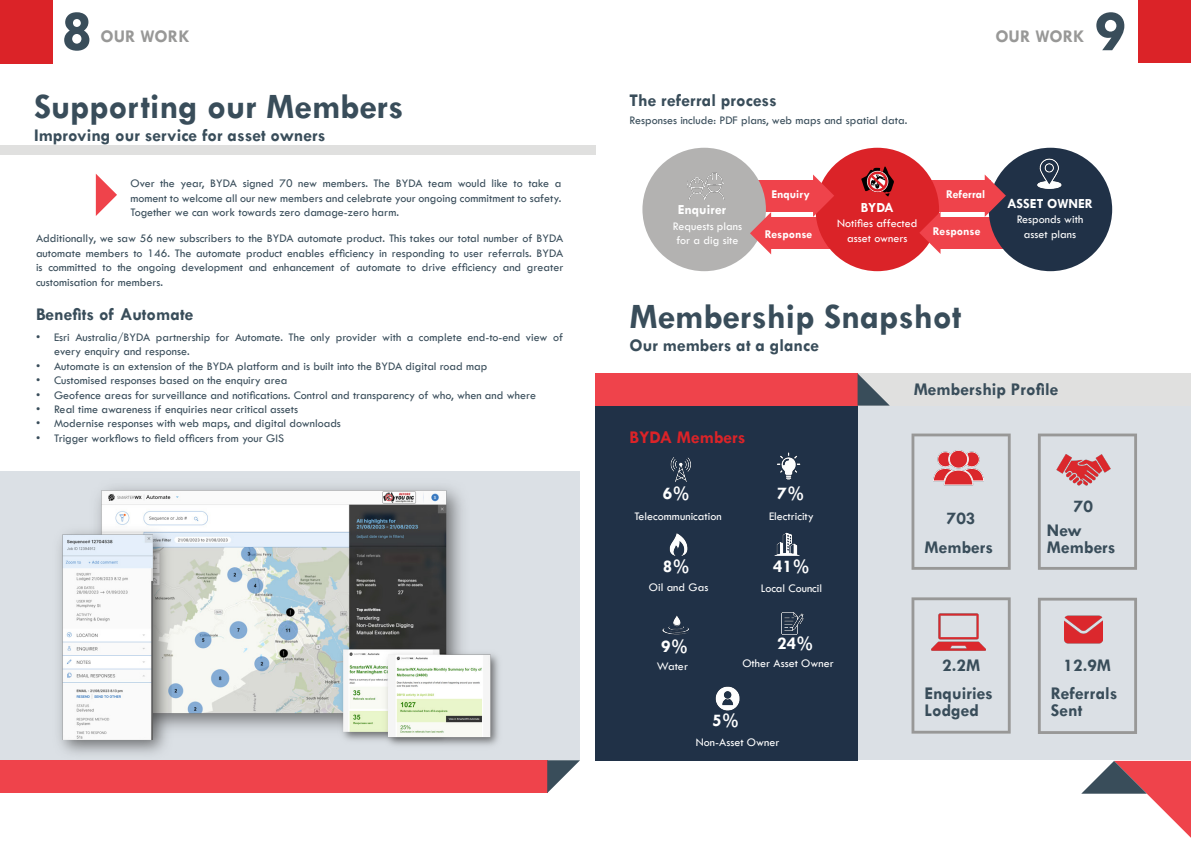
<style>
.page{position:relative;width:1191px;height:842px;background:#fff}
.page>*{position:absolute;margin:0;border:0;box-sizing:border-box;transform-origin:0 0}
.t1{font:700 60px "Tw Cen";color:#394d5a}
.t2{font:700 36px "Tw Cen";color:#394d5a}
.t3{font:700 18px "Tw Cen";color:#394d5a}
.t4{font:700 18px "Tw Cen";color:#fff}
.t5{font:700 18px "Tw Cen";color:#989897}
.t6{font:700 18px "Tw Cen";color:#db2328}
.t7{font:700 14px "Tw Cen";color:#fff}
.t8{font:12px/14.4px "Tw Cen";color:#394d5a;text-align:justify}
.t9{font:12px/14.4px "Tw Cen";color:#fff;text-align:center}
.t10{font:700 12px "Tw Cen";color:#fff}
</style>
<div class="page">
<div style="left:857px;top:406px;width:334px;height:354px;background:#dbe0e5"></div>
<div style="left:0;top:760px;width:547px;height:33px;background:#ef434b"></div>
<svg style="left:547px;top:760px;width:33px;height:33px"></svg>
<svg style="left:1081px;top:761px;width:110px;height:77px"></svg>
<div style="left:0;top:0;width:53px;height:64px;background:#db2328"></div>
<div style="left:1138px;top:0;width:53px;height:63px;background:#db2328"></div>
<div style="left:0;top:471px;width:580px;height:289px;background:#dbe0e5"></div>
<img style="left:97px;top:486px;width:366px;height:244px">
<img style="left:59px;top:524px;width:115px;height:230px">
<img style="left:336px;top:642px;width:163px;height:104px">
<div style="left:857px;top:373px;width:334px;height:33px;background:#e0e0df"></div>
<div style="left:0;top:145px;width:595px;height:9px;background:#e0e0df"></div>
<div style="left:595px;top:406px;width:262px;height:355px;background:#203147"></div>
<div style="left:595px;top:373px;width:262px;height:33px;background:#ef434b"></div>
<svg style="left:857px;top:373px;width:32px;height:33px"></svg>
<svg style="left:911px;top:434px;width:99px;height:136px"></svg>
<svg style="left:1038px;top:434px;width:99px;height:136px"></svg>
<svg style="left:911px;top:597px;width:99px;height:137px"></svg>
<svg style="left:1038px;top:598px;width:99px;height:136px"></svg>
<img style="left:931px;top:605px;width:54px;height:54px">
<img style="left:1064px;top:610px;width:38px;height:39px">
<img style="left:934px;top:445px;width:49px;height:49px">
<img style="left:1056px;top:445px;width:55px;height:54px">
<img style="left:777px;top:453px;width:24px;height:26px">
<img style="left:669px;top:533px;width:19px;height:23px">
<img style="left:774px;top:532px;width:25px;height:24px">
<img style="left:781px;top:612px;width:23px;height:23px">
<img style="left:715px;top:686px;width:25px;height:25px">
<img style="left:670px;top:457px;width:21px;height:24px">
<img style="left:662px;top:615px;width:27px;height:20px">
<svg style="left:96px;top:174px;width:21px;height:42px"></svg>
<div style="left:771px;top:217px;width:74px;height:32px;background:#ef434b"></div>
<div style="left:940px;top:217px;width:114px;height:32px;background:#ef434b"></div>
<div style="left:925px;top:180px;width:65px;height:32px;background:#ef434b"></div>
<div style="left:692px;top:180px;width:122px;height:32px;background:#ef434b"></div>
<div style="left:815px;top:148px;width:124px;height:123px;background:#db2328;border-radius:50%"></div>
<div style="left:642px;top:148px;width:124px;height:123px;background:#b3b2b1;border-radius:50%"></div>
<div style="left:988px;top:148px;width:124px;height:123px;background:#203147;border-radius:50%"></div>
<svg style="left:813px;top:175px;width:21px;height:42px"></svg>
<svg style="left:984px;top:175px;width:22px;height:42px"></svg>
<svg style="left:919px;top:212px;width:21px;height:42px"></svg>
<svg style="left:750px;top:212px;width:21px;height:42px"></svg>
<img style="left:1037px;top:159px;width:25px;height:30px">
<img style="left:687px;top:172px;width:37px;height:27px">
<img style="left:861px;top:166px;width:33px;height:31px">
<h1 class="t1" style="left:61px;top:-5px;width:33px">8</h1>
<h3 class="t5" style="left:100px;top:26px;width:91px">OUR WORK</h3>
<h3 class="t5" style="left:995px;top:26px;width:91px">OUR WORK</h3>
<h1 class="t1" style="left:1094px;top:-5px;width:33px">9</h1>
<h2 class="t2" style="left:34px;top:85px;width:371px">Supporting our Members</h2>
<h3 class="t3" style="left:34px;top:124px;width:293px">Improving our service for asset owners</h3>
<h3 class="t3" style="left:629px;top:89px;width:149px">The referral process</h3>
<p class="t8" style="left:629px;top:113px;width:279px">Responses include: PDF plans, web maps and spatial data.</p>
<p class="t8" style="left:130px;top:176px;width:432px">Over the year, BYDA signed 70 new members. The BYDA team would like to take a moment to welcome all our new members and celebrate your ongoing commitment to safety.<br>Together we can work towards zero damage-zero harm.</p>
<p class="t8" style="left:36px;top:231px;width:529px">Additionally, we saw 56 new subscribers to the BYDA automate product. This takes our total number of BYDA automate members to 146. The automate product enables efficiency in responding to user referrals. BYDA is committed to the ongoing development and enhancement of automate to drive efficiency and greater customisation for members.</p>
<h3 class="t3" style="left:36px;top:304px;width:159px">Benefits of Automate</h3>
<p class="t8" style="left:54px;top:330px;width:510px;text-indent:-18px">• Esri Australia/BYDA partnership for Automate. The only provider with a complete end-to-end view of every enquiry and response.</p>
<p class="t8" style="left:36px;top:359px;width:453px">• Automate is an extension of the BYDA platform and is built into the BYDA digital road map</p>
<p class="t8" style="left:36px;top:373px;width:253px">• Customised responses based on the enquiry area</p>
<p class="t8" style="left:36px;top:388px;width:501px">• Geofence areas for surveillance and notifications. Control and transparency of who, when and where</p>
<p class="t8" style="left:36px;top:402px;width:264px">• Real time awareness if enquiries near critical assets</p>
<p class="t8" style="left:36px;top:416px;width:306px">• Modernise responses with web maps, and digital downloads</p>
<p class="t8" style="left:36px;top:431px;width:249px">• Trigger workflows to field officers from your GIS</p>
<p class="t7" style="left:677px;top:201px;width:50px">Enquirer</p>
<p class="t9" style="left:673px;top:219px;width:71px;text-align:left">Requests plans for a dig site</p>
<p class="t10" style="left:946px;top:187px;width:41px">Referral</p>
<p class="t10" style="left:771px;top:187px;width:40px">Enquiry</p>
<p class="t10" style="left:765px;top:227px;width:49px">Response</p>
<p class="t10" style="left:933px;top:224px;width:49px">Response</p>
<p class="t7" style="left:860px;top:199px;width:35px">BYDA</p>
<p class="t9" style="left:837px;top:216px;width:82px">Notifies affected asset owners</p>
<p class="t7" style="left:1007px;top:195px;width:87px">ASSET OWNER</p>
<p class="t9" style="left:1016px;top:212px;width:68px">Responds with asset plans</p>
<h2 class="t2" style="left:629px;top:295px;width:333px">Membership Snapshot</h2>
<h3 class="t3" style="left:629px;top:334px;width:191px">Our members at a glance</h3>
<h3 class="t6" style="left:629px;top:426px;width:118px">BYDA Members</h3>
<h3 class="t4" style="left:663px;top:482px;width:28px">6%</h3>
<h3 class="t4" style="left:777px;top:482px;width:28px">7%</h3>
<p class="t9" style="left:634px;top:509px;width:89px">Telecommunication</p>
<p class="t9" style="left:769px;top:509px;width:46px">Electricity</p>
<h3 class="t4" style="left:663px;top:556px;width:28px">8%</h3>
<h3 class="t4" style="left:773px;top:556px;width:38px">41%</h3>
<p class="t9" style="left:649px;top:580px;width:61px">Oil and Gas</p>
<p class="t9" style="left:760px;top:581px;width:63px">Local Council</p>
<h3 class="t4" style="left:661px;top:636px;width:28px">9%</h3>
<h3 class="t4" style="left:777px;top:632px;width:38px">24%</h3>
<p class="t9" style="left:657px;top:659px;width:33px">Water</p>
<p class="t9" style="left:742px;top:656px;width:93px">Other Asset Owner</p>
<h3 class="t4" style="left:712px;top:710px;width:28px">5%</h3>
<p class="t9" style="left:696px;top:735px;width:85px">Non-Asset Owner</p>
<h3 class="t3" style="left:913px;top:379px;width:146px">Membership Profile</h3>
<h3 class="t3" style="left:946px;top:507px;width:30px">703</h3>
<h3 class="t3" style="left:1074px;top:495px;width:21px">70</h3>
<h3 class="t3" style="left:1047px;top:519px;width:36px">New</h3>
<h3 class="t3" style="left:924px;top:537px;width:70px">Members</h3>
<h3 class="t3" style="left:1047px;top:537px;width:70px">Members</h3>
<h3 class="t3" style="left:942px;top:655px;width:40px">2.2M</h3>
<h3 class="t3" style="left:1063px;top:655px;width:49px">12.9M</h3>
<h3 class="t3" style="left:924px;top:682px;width:70px">Enquiries</h3>
<h3 class="t3" style="left:924px;top:699px;width:56px">Lodged</h3>
<h3 class="t3" style="left:1051px;top:682px;width:68px">Referrals</h3>
<h3 class="t3" style="left:1051px;top:699px;width:33px">Sent</h3>
</div>
